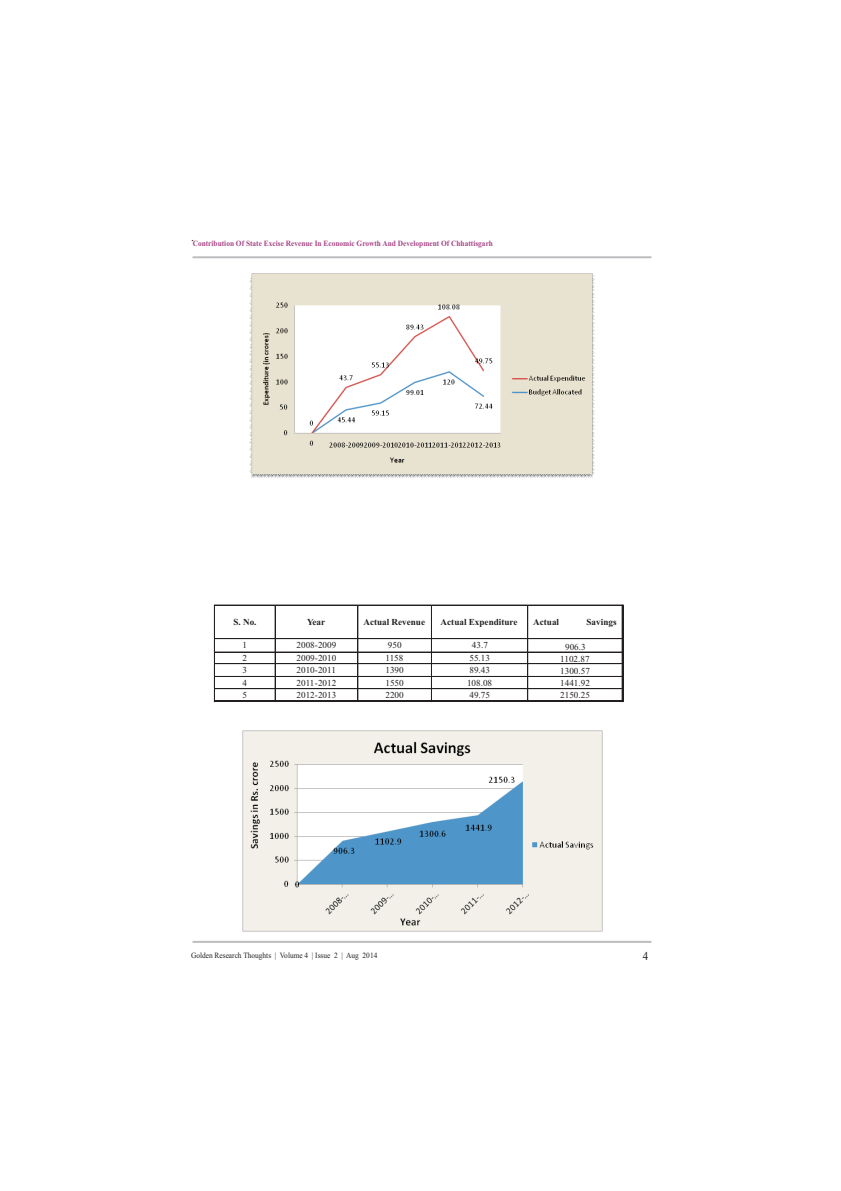
<style>
.page{position:relative;width:841px;height:1191px;background:#fff}
.page>*{position:absolute;margin:0;border:0;box-sizing:border-box;transform-origin:0 0}
.t1{font:12px "Times New Roman";color:#231f20}
.t2{font:12px "Times New Roman";color:#231f20;scale:.92 1}
.t3{font:9.1px "Times New Roman";color:#231f20}
.t4{font:700 9.1px "Times New Roman";color:#231f20}
.t5{font:700 8px "Times New Roman";color:#a54586;scale:.92 1}
.t6{font:8px "Times New Roman";color:#231f20;scale:.92 1}
</style>
<div class="page">
<hr style="left:193px;top:256px;width:459px;height:2px;background:#bcbdc0">
<hr style="left:193px;top:940px;width:459px;height:2px;background:#bcbdc0">
<img style="left:249px;top:273px;width:346px;height:205px">
<hr style="left:215px;top:605px;width:60px;height:1px;background:#231f20">
<hr style="left:215px;top:604px;width:60px;height:1px;background:#231f20">
<hr style="left:276px;top:605px;width:82px;height:1px;background:#231f20">
<hr style="left:276px;top:604px;width:82px;height:1px;background:#231f20">
<hr style="left:359px;top:605px;width:72px;height:1px;background:#231f20">
<hr style="left:359px;top:604px;width:72px;height:1px;background:#231f20">
<hr style="left:433px;top:605px;width:95px;height:1px;background:#231f20">
<hr style="left:433px;top:604px;width:95px;height:1px;background:#231f20">
<hr style="left:528px;top:605px;width:94px;height:1px;background:#231f20">
<hr style="left:528px;top:604px;width:94px;height:1px;background:#231f20">
<hr style="left:215px;top:638px;width:60px;height:1px;background:#231f20">
<hr style="left:276px;top:638px;width:82px;height:1px;background:#231f20">
<hr style="left:359px;top:638px;width:72px;height:1px;background:#231f20">
<hr style="left:433px;top:638px;width:95px;height:1px;background:#231f20">
<hr style="left:528px;top:638px;width:94px;height:1px;background:#231f20">
<hr style="left:215px;top:651px;width:60px;height:1px;background:#231f20">
<hr style="left:276px;top:651px;width:82px;height:1px;background:#231f20">
<hr style="left:358px;top:651px;width:73px;height:1px;background:#231f20">
<hr style="left:432px;top:651px;width:96px;height:1px;background:#231f20">
<hr style="left:528px;top:651px;width:94px;height:1px;background:#231f20">
<hr style="left:215px;top:663px;width:60px;height:1px;background:#231f20">
<hr style="left:276px;top:663px;width:82px;height:1px;background:#231f20">
<hr style="left:358px;top:663px;width:73px;height:1px;background:#231f20">
<hr style="left:432px;top:663px;width:96px;height:1px;background:#231f20">
<hr style="left:528px;top:663px;width:94px;height:1px;background:#231f20">
<hr style="left:215px;top:676px;width:60px;height:1px;background:#231f20">
<hr style="left:276px;top:676px;width:82px;height:1px;background:#231f20">
<hr style="left:358px;top:676px;width:73px;height:1px;background:#231f20">
<hr style="left:432px;top:676px;width:96px;height:1px;background:#231f20">
<hr style="left:528px;top:676px;width:94px;height:1px;background:#231f20">
<hr style="left:215px;top:688px;width:60px;height:1px;background:#231f20">
<hr style="left:276px;top:688px;width:82px;height:1px;background:#231f20">
<hr style="left:358px;top:688px;width:73px;height:1px;background:#231f20">
<hr style="left:432px;top:688px;width:96px;height:1px;background:#231f20">
<hr style="left:528px;top:688px;width:94px;height:1px;background:#231f20">
<svg style="left:214px;top:604px;width:1px;height:97px"></svg>
<hr style="left:215px;top:700px;width:60px;height:1px;background:#231f20">
<svg style="left:275px;top:604px;width:1px;height:97px"></svg>
<hr style="left:276px;top:700px;width:82px;height:1px;background:#231f20">
<svg style="left:358px;top:604px;width:1px;height:97px"></svg>
<hr style="left:359px;top:700px;width:72px;height:1px;background:#231f20">
<svg style="left:431px;top:604px;width:2px;height:97px"></svg>
<hr style="left:433px;top:700px;width:95px;height:1px;background:#231f20">
<svg style="left:528px;top:604px;width:1px;height:96px"></svg>
<hr style="left:528px;top:700px;width:94px;height:1px;background:#231f20">
<svg style="left:622px;top:604px;width:1px;height:97px"></svg>
<img style="left:243px;top:730px;width:360px;height:201px">
<h1 class="t1" style="left:191px;top:233px;width:4px">.</h1>
<p class="t5" style="left:193px;top:240px;width:328px">Contribution Of State Excise Revenue In Economic Growth And Development Of Chhattisgarh</p>
<p class="t4" style="left:233px;top:619px;width:25px">S. No.</p>
<p class="t4" style="left:307px;top:619px;width:20px">Year</p>
<p class="t4" style="left:363px;top:619px;width:63px">Actual Revenue</p>
<p class="t4" style="left:441px;top:619px;width:78px">Actual Expenditure</p>
<p class="t4" style="left:533px;top:619px;width:27px">Actual</p>
<p class="t4" style="left:587px;top:619px;width:31px">Savings</p>
<p class="t3" style="left:243px;top:642px;width:6px">1</p>
<p class="t3" style="left:297px;top:642px;width:41px">2008-2009</p>
<p class="t3" style="left:388px;top:642px;width:15px">950</p>
<p class="t3" style="left:472px;top:642px;width:18px">43.7</p>
<p class="t3" style="left:565px;top:643px;width:22px">906.3</p>
<p class="t3" style="left:243px;top:654px;width:6px">2</p>
<p class="t3" style="left:297px;top:654px;width:41px">2009-2010</p>
<p class="t3" style="left:385px;top:654px;width:19px">1158</p>
<p class="t3" style="left:469px;top:654px;width:22px">55.13</p>
<p class="t3" style="left:560px;top:655px;width:31px">1102.87</p>
<p class="t3" style="left:243px;top:667px;width:6px">3</p>
<p class="t3" style="left:297px;top:667px;width:41px">2010-2011</p>
<p class="t3" style="left:385px;top:667px;width:20px">1390</p>
<p class="t3" style="left:469px;top:667px;width:22px">89.43</p>
<p class="t3" style="left:560px;top:667px;width:31px">1300.57</p>
<p class="t3" style="left:243px;top:679px;width:6px">4</p>
<p class="t3" style="left:297px;top:679px;width:41px">2011-2012</p>
<p class="t3" style="left:385px;top:679px;width:20px">1550</p>
<p class="t3" style="left:467px;top:679px;width:27px">108.08</p>
<p class="t3" style="left:560px;top:679px;width:31px">1441.92</p>
<p class="t3" style="left:243px;top:691px;width:6px">5</p>
<p class="t3" style="left:297px;top:691px;width:41px">2012-2013</p>
<p class="t3" style="left:385px;top:691px;width:20px">2200</p>
<p class="t3" style="left:469px;top:691px;width:22px">49.75</p>
<p class="t3" style="left:560px;top:692px;width:31px">2150.25</p>
<p class="t6" style="left:191px;top:951px;width:204px">Golden Research Thoughts | Volume 4 | Issue 2 | Aug 2014</p>
<h1 class="t2" style="left:643px;top:951px;width:8px">4</h1>
</div>
